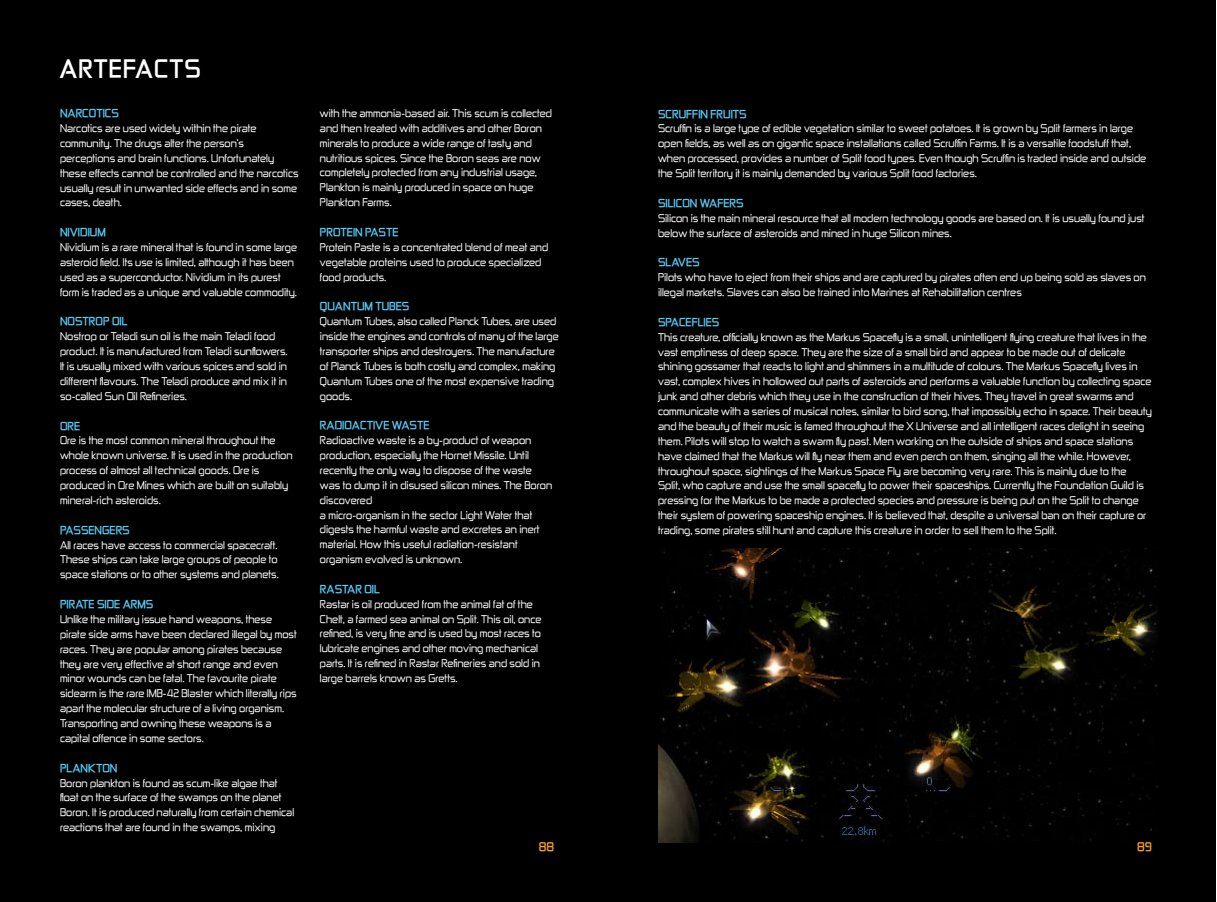
<style>
.page{position:relative;width:1217px;height:902px;background:#fff}
.page>*{position:absolute;margin:0;border:0;box-sizing:border-box;transform-origin:0 0}
.t1{font:700 21px "Zekton";color:#fff}
.t2{font:700 10.5px "Zekton";color:#f99f1c}
.t3{font:9.62px/14.9px "Zekton";color:#fff}
.t4{font:700 9.62px "Zekton";color:#56cbf5}
</style>
<div class="page">
<div style="left:0;top:0;width:1215px;height:901px;background:#000"></div>
<img style="left:658px;top:548px;width:499px;height:294px">
<h1 class="t1" style="left:60px;top:53px;width:17px">ART</h1>
<h1 class="t1" style="left:109px;top:53px;width:44px">EFACTS</h1>
<p class="t4" style="left:60px;top:106px;width:9px">NARCOT</p>
<p class="t4" style="left:103px;top:106px;width:10px">ICS</p>
<p class="t3" style="left:60px;top:121px;width:240px">Narcotics are used widely within the pirate community. The drugs alter the person’s perceptions and brain functions. Unfortunately these effects cannot be controlled and the narcotics usually result in unwanted side effects and in some cases, death.</p>
<p class="t4" style="left:60px;top:225px;width:47px">NIVIDIUM</p>
<p class="t3" style="left:60px;top:240px;width:239px">Nividium is a rare mineral that is found in some large asteroid field. Its use is limited, although it has been used as a superconductor. Nividium in its purest form is traded as a unique and valuable commodity.</p>
<p class="t4" style="left:60px;top:314px;width:9px">NOSTRO</p>
<p class="t4" style="left:103px;top:314px;width:25px">P OIL</p>
<p class="t3" style="left:60px;top:329px;width:229px">Nostrop or Teladi sun oil is the main Teladi food product. It is manufactured from Teladi sunflowers.<br>It is usually mixed with various spices and sold in different flavours. The Teladi produce and mix it in so-called Sun Oil Refineries.</p>
<p class="t4" style="left:60px;top:418px;width:22px">OR E</p>
<p class="t3" style="left:60px;top:433px;width:234px">Ore is the most common mineral throughout the whole known universe. It is used in the production process of almost all technical goods. Ore is produced in Ore Mines which are built on suitably mineral-rich asteroids.</p>
<p class="t4" style="left:60px;top:523px;width:14px">PASS</p>
<p class="t4" style="left:89px;top:523px;width:35px">ENGERS</p>
<p class="t3" style="left:60px;top:537px;width:220px">All races have access to commercial spacecraft.<br>These ships can take large groups of people to space stations or to other systems and planets.</p>
<p class="t4" style="left:60px;top:597px;width:17px">PIRAT</p>
<p class="t4" style="left:89px;top:597px;width:65px">E SIDE ARMS</p>
<p class="t3" style="left:60px;top:611px;width:238px">Unlike the military issue hand weapons, these pirate side arms have been declared illegal by most races. They are popular among pirates because they are very effective at short range and even minor wounds can be fatal. The favourite pirate sidearm is the rare IMB-42 Blaster which literally rips apart the molecular structure of a living organism.<br>Transporting and owning these weapons is a capital offence in some sectors.</p>
<p class="t4" style="left:60px;top:761px;width:15px">PLAN</p>
<p class="t4" style="left:88px;top:761px;width:16px">KTON</p>
<p class="t3" style="left:60px;top:775px;width:236px">Boron plankton is found as scum-like algae that float on the surface of the swamps on the planet Boron. It is produced naturally from certain chemical reactions that are found in the swamps, mixing</p>
<p class="t3" style="left:320px;top:105px;width:233px">with the ammonia-based air. This scum is collected and then treated with additives and other Boron minerals to produce a wide range of tasty and nutritious spices. Since the Boron seas are now completely protected from any industrial usage, Plankton is mainly produced in space on huge Plankton Farms.</p>
<p class="t4" style="left:320px;top:225px;width:15px">PROT</p>
<p class="t4" style="left:347px;top:225px;width:32px">EIN PAST</p>
<p class="t4" style="left:392px;top:225px;width:8px">E</p>
<p class="t3" style="left:320px;top:239px;width:230px">Protein Paste is a concentrated blend of meat and vegetable proteins used to produce specialized food products.</p>
<p class="t4" style="left:320px;top:299px;width:16px">QUANTU</p>
<p class="t4" style="left:364px;top:299px;width:45px">M TUBES</p>
<p class="t3" style="left:320px;top:314px;width:240px">Quantum Tubes, also called Planck Tubes, are used inside the engines and controls of many of the large transporter ships and destroyers. The manufacture of Planck Tubes is both costly and complex, making Quantum Tubes one of the most expensive trading goods.</p>
<p class="t4" style="left:320px;top:418px;width:33px">RADIOACT</p>
<p class="t4" style="left:373px;top:418px;width:37px">IVE WAST</p>
<p class="t4" style="left:423px;top:418px;width:8px">E</p>
<p class="t3" style="left:320px;top:432px;width:234px">Radioactive waste is a by-product of weapon production, especially the Hornet Missile. Until recently the only way to dispose of the waste was to dump it in disused silicon mines. The Boron discovered<br>a micro-organism in the sector Light Water that digests the harmful waste and excretes an inert material. How this useful radiation-resistant organism evolved is unknown.</p>
<p class="t4" style="left:320px;top:582px;width:8px">RASTAR</p>
<p class="t4" style="left:364px;top:582px;width:16px">OIL</p>
<p class="t3" style="left:320px;top:596px;width:223px">Rastar is oil produced from the animal fat of the Chelt, a farmed sea animal on Split. This oil, once refined, is very fine and is used by most races to lubricate engines and other moving mechanical parts. It is refined in Rastar Refineries and sold in large barrels known as Gretts.</p>
<p class="t4" style="left:658px;top:107px;width:8px">SCRU</p>
<p class="t4" style="left:686px;top:107px;width:55px">FFIN FRUITS</p>
<p class="t3" style="left:658px;top:121px;width:489px">Scruffin is a large type of edible vegetation similar to sweet potatoes. It is grown by Split farmers in large open fields, as well as on gigantic space installations called Scruffin Farms. It is a versatile foodstuff that, when processed, provides a number of Split food types. Even though Scruffin is traded inside and outside the Split territory it is mainly demanded by various Split food factories.</p>
<p class="t4" style="left:658px;top:196px;width:26px">SILICON</p>
<p class="t4" style="left:699px;top:196px;width:38px">WAFERS</p>
<p class="t3" style="left:658px;top:210px;width:488px">Silicon is the main mineral resource that all modern technology goods are based on. It is usually found just below the surface of asteroids and mined in huge Silicon mines.</p>
<p class="t4" style="left:658px;top:255px;width:8px">SLA</p>
<p class="t4" style="left:678px;top:255px;width:22px">VES</p>
<p class="t3" style="left:658px;top:270px;width:489px">Pilots who have to eject from their ships and are captured by pirates often end up being sold as slaves on illegal markets. Slaves can also be trained into Marines at Rehabilitation centres</p>
<p class="t4" style="left:658px;top:315px;width:62px">SPACEFLIES</p>
<p class="t3" style="left:658px;top:329px;width:495px">This creature, officially known as the Markus Spacefly is a small, unintelligent flying creature that lives in the vast emptiness of deep space. They are the size of a small bird and appear to be made out of delicate shining gossamer that reacts to light and shimmers in a multitude of colours. The Markus Spacefly lives in vast, complex hives in hollowed out parts of asteroids and performs a valuable function by collecting space junk and other debris which they use in the construction of their hives. They travel in great swarms and communicate with a series of musical notes, similar to bird song, that impossibly echo in space. Their beauty and the beauty of their music is famed throughout the X Universe and all intelligent races delight in seeing them. Pilots will stop to watch a swarm fly past. Men working on the outside of ships and space stations have claimed that the Markus will fly near them and even perch on them, singing all the while. However, throughout space, sightings of the Markus Space Fly are becoming very rare. This is mainly due to the<br>Split, who capture and use the small spacefly to power their spaceships. Currently the Foundation Guild is pressing for the Markus to be made a protected species and pressure is being put on the Split to change their system of powering spaceship engines. It is believed that, despite a universal ban on their capture or trading, some pirates still hunt and capture this creature in order to sell them to the Split.</p>
<p class="t2" style="left:539px;top:839px;width:17px">88</p>
<p class="t2" style="left:1137px;top:839px;width:16px">89</p>
</div>
